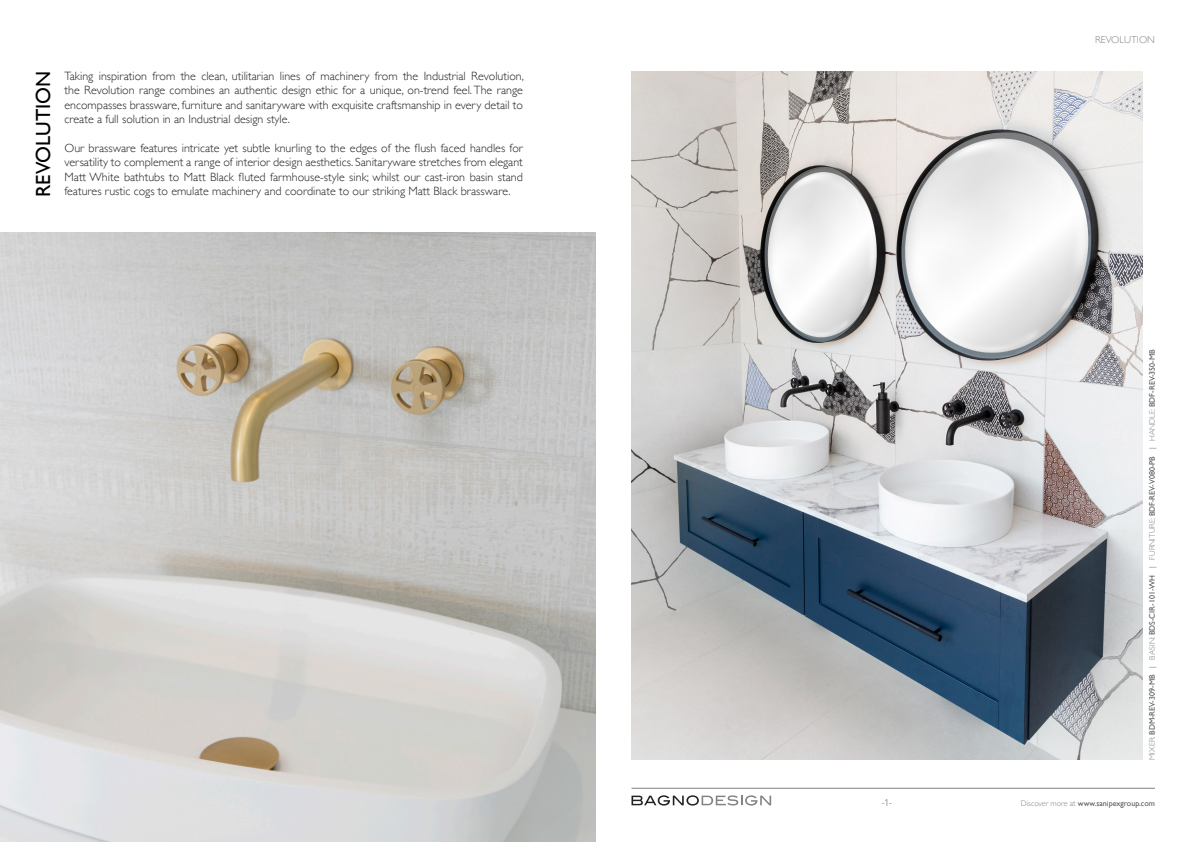
<style>
.page{position:relative;width:1191px;height:842px;background:#fff}
.page>*{position:absolute;margin:0;border:0;box-sizing:border-box;transform-origin:0 0}
.t1{font:20.5px "Gill Sans";color:#000001}
.t2{font:300 12px/14.4px "Gill Sans";color:#231f20;text-align:justify}
.t3{font:300 10px "Gill Sans";color:#808285}
.t4{font:300 10px "Brandon Grotesque";color:#57585a}
.t5{font:8px "Gill Sans";color:#57585a}
.s1{font-weight:300;color:#808285}
.s2{font-weight:300}
</style>
<div class="page">
<svg style="left:631px;top:795px;width:140px;height:10px"></svg>
<hr style="left:631px;top:788px;width:524px;height:1px;background:#808285">
<img style="left:631px;top:71px;width:511px;height:688px">
<img style="left:0;top:232px;width:595px;height:610px">
<p class="t1" style="left:31px;top:197px;width:128px;rotate:-90deg">REVOLUTION</p>
<p class="t2" style="left:64px;top:68px;width:461px">Taking inspiration from the clean, utilitarian lines of machinery from the Industrial Revolution, the Revolution range combines an authentic design ethic for a unique, on-trend feel. The range encompasses brassware, furniture and sanitaryware with exquisite craftsmanship in every detail to create a full solution in an Industrial design style.</p>
<p class="t2" style="left:64px;top:140px;width:460px">Our brassware features intricate yet subtle knurling to the edges of the flush faced handles for versatility to complement a range of interior design aesthetics. Sanitaryware stretches from elegant Matt White bathtubs to Matt Black fluted farmhouse-style sink; whilst our cast-iron basin stand</p>
<p class="t2" style="left:64px;top:183px;width:447px">features rustic cogs to emulate machinery and coordinate to our striking Matt Black brassware.</p>
<p class="t4" style="left:880px;top:795px;width:14px">-1-</p>
<p class="t3" style="left:1095px;top:32px;width:61px">REVOLUTION</p>
<p class="t5" style="left:1147px;top:760px;width:412px;rotate:-90deg"><span class="s1">MIXER:</span> BDM-REV-309-MB <span class="s2">|</span> <span class="s1">BASIN:</span> BDS-CIR-101-WH <span class="s2">|</span> <span class="s1">FURNITURE:</span> BDF-REV-V080-PB <span class="s2">|</span> <span class="s1">HANDLE:</span> BDF-REV-350-MB</p>
<p class="t5" style="left:1020px;top:798px;width:136px"><span class="s1">Discover more at</span> www.sanipexgroup.com</p>
</div>
